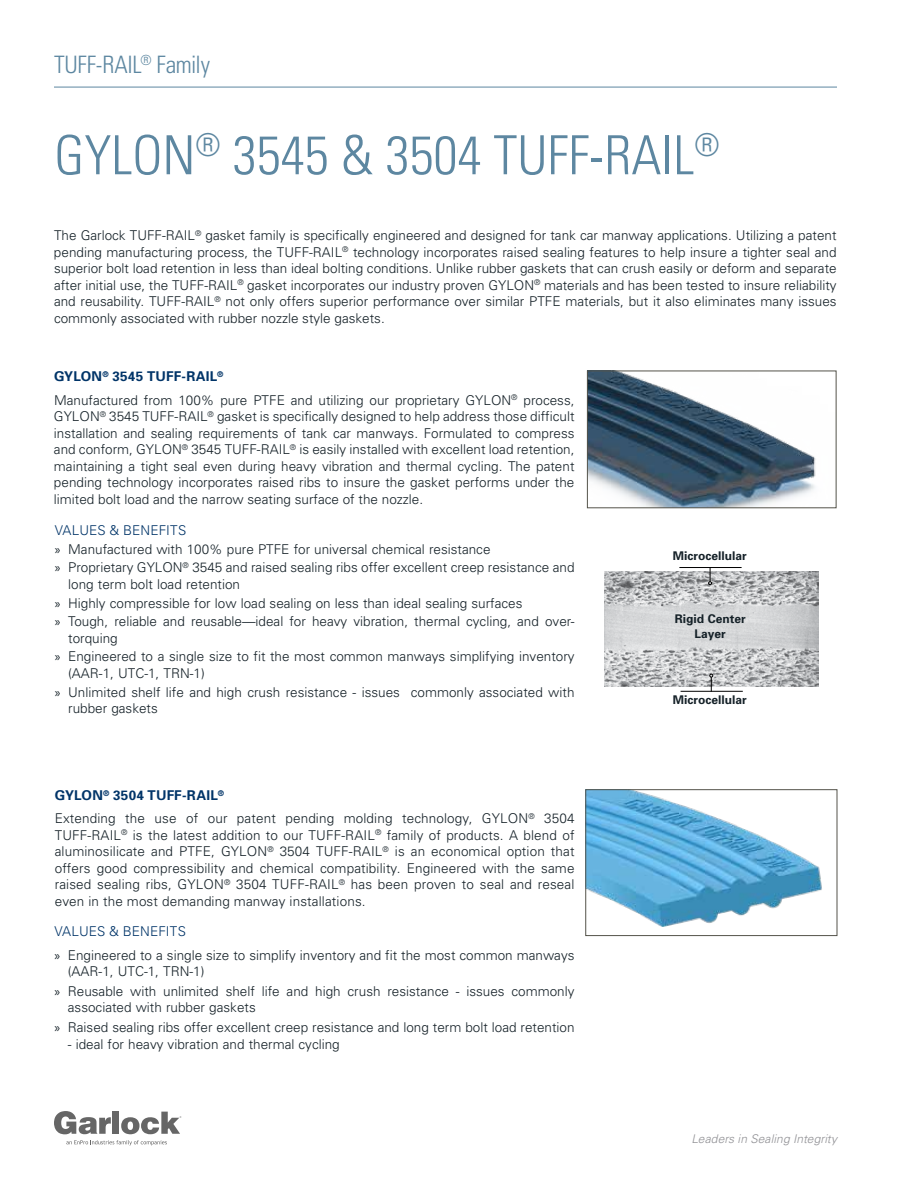
<style>
.page{position:relative;width:918px;height:1188px;background:#fff}
.page>*{position:absolute;margin:0;border:0;box-sizing:border-box;transform-origin:0 0}
.t1{font:300 condensed 54px "Univers";color:#5d87a1}
.t2{font:300 condensed 24px "Univers";letter-spacing:-.01em;color:#5d87a1}
.t3{font:300 13.5px/16.5px "Univers";color:#152128}
.t4{font:700 12px/15px "Univers";color:#152128;text-align:center}
.t5{font:italic 300 12px "Univers";letter-spacing:.01em;color:#919195}
.s1{font-weight:700;color:#003468}
.s2{color:#003468}
.s3{font-family:"Myriad Pro";font-weight:400}
</style>
<div class="page">
<hr style="left:54px;top:87px;width:783px;height:1px;background:#5d87a1">
<svg style="left:66px;top:1140px;width:101px;height:5px"></svg>
<svg style="left:54px;top:1111px;width:57px;height:23px"></svg>
<div style="left:113px;top:1112px;width:6px;height:22px;background:#666"></div>
<svg style="left:121px;top:1112px;width:60px;height:22px"></svg>
<img style="left:589px;top:373px;width:227px;height:133px">
<div style="left:587px;top:371px;width:249px;height:137px;border:1px solid #54534a"></div>
<img style="left:587px;top:791px;width:235px;height:136px">
<div style="left:585px;top:789px;width:252px;height:147px;border:1px solid #54534a"></div>
<img style="left:605px;top:572px;width:214px;height:114px">
<svg style="left:708px;top:568px;width:4px;height:17px"></svg>
<hr style="left:679px;top:567px;width:63px;height:1px;background:#000">
<svg style="left:709px;top:674px;width:4px;height:17px"></svg>
<hr style="left:681px;top:691px;width:62px;height:1px;background:#000">
<h2 class="t2" style="left:54px;top:50px;width:158px">TUFF-RAIL<sup>®</sup> Family</h2>
<h1 class="t1" style="left:54px;top:123px;width:667px">GYLON<sup>®</sup> 3545 &amp; 3504 TUFF-RAIL<sup>®</sup></h1>
<p class="t3" style="left:54px;top:227px;width:784px;text-align:justify">The Garlock TUFF-RAIL<sup>®</sup> gasket family is specifically engineered and designed for tank car manway applications. Utilizing a patent pending manufacturing process, the TUFF-RAIL<sup>®</sup> technology incorporates raised sealing features to help insure a tighter seal and superior bolt load retention in less than ideal bolting conditions. Unlike rubber gaskets that can crush easily or deform and separate after initial use, the TUFF-RAIL<sup>®</sup> gasket incorporates our industry proven GYLON<sup>®</sup> materials and has been tested to insure reliability and reusability. TUFF-RAIL<sup>®</sup> not only offers superior performance over similar PTFE materials, but it also eliminates many issues commonly associated with rubber nozzle style gaskets.</p>
<p class="t3" style="left:54px;top:365px;width:522px;line-height:23.2px"><span class="s1">GYLON</span><sup>®</sup> <span class="s1">3545 TUFF-RAIL</span><sup>®<br></sup>Manufactured from 100% pure PTFE and utilizing our proprietary GYLON<sup>®</sup> process,</p>
<p class="t3" style="left:54px;top:408px;width:522px;text-align:justify">GYLON<sup>®</sup> 3545 TUFF-RAIL<sup>®</sup> gasket is specifically designed to help address those difficult installation and sealing requirements of tank car manways. Formulated to compress and conform, GYLON<sup>®</sup> 3545 TUFF-RAIL<sup>®</sup> is easily installed with excellent load retention, maintaining a tight seal even during heavy vibration and thermal cycling. The patent pending technology incorporates raised ribs to insure the gasket performs under the limited bolt load and the narrow seating surface of the nozzle.</p>
<p class="t3" style="left:55px;top:521px;width:521px;line-height:18.6px"><span class="s2">VALUES &amp; BENEFITS<br></span><span class="s3">»</span> Manufactured with 100% pure PTFE for universal chemical resistance<br><span class="s3">»</span> Proprietary GYLON<sup>®</sup> 3545 and raised sealing ribs offer excellent creep resistance and</p>
<p class="t3" style="left:55px;top:574px;width:521px;line-height:18.6px;text-indent:14px">long term bolt load retention<br><span class="s3">»</span> Highly compressible for low load sealing on less than ideal sealing surfaces<br><span class="s3">»</span> Tough, reliable and reusable—ideal for heavy vibration, thermal cycling, and over-</p>
<p class="t3" style="left:55px;top:628px;width:521px;line-height:18.6px;text-indent:14px">torquing<br><span class="s3">»</span> Engineered to a single size to fit the most common manways simplifying inventory</p>
<p class="t3" style="left:55px;top:663px;width:521px;line-height:18.6px;text-indent:14px">(AAR-1, UTC-1, TRN-1)<br><span class="s3">»</span> Unlimited shelf life and high crush resistance - issues commonly associated with</p>
<p class="t3" style="left:68px;top:700px;width:91px">rubber gaskets</p>
<p class="t3" style="left:55px;top:783px;width:521px;line-height:23.2px"><span class="s1">GYLON</span><sup>®</sup> <span class="s1">3504 TUFF-RAIL</span><sup>®<br></sup>Extending the use of our patent pending molding technology, GYLON<sup>®</sup> 3504</p>
<p class="t3" style="left:55px;top:826px;width:521px;text-align:justify">TUFF-RAIL<sup>®</sup> is the latest addition to our TUFF-RAIL<sup>®</sup> family of products. A blend of aluminosilicate and PTFE, GYLON<sup>®</sup> 3504 TUFF-RAIL<sup>®</sup> is an economical option that offers good compressibility and chemical compatibility. Engineered with the same raised sealing ribs, GYLON<sup>®</sup> 3504 TUFF-RAIL<sup>®</sup> has been proven to seal and reseal even in the most demanding manway installations.</p>
<p class="t3" style="left:54px;top:920px;width:522px;line-height:23.2px"><span class="s2">VALUES &amp; BENEFITS<br></span><span class="s3">»</span> Engineered to a single size to simplify inventory and fit the most common manways</p>
<p class="t3" style="left:54px;top:961px;width:522px;line-height:19.8px;text-indent:14px">(AAR-1, UTC-1, TRN-1)<br><span class="s3">»</span> Reusable with unlimited shelf life and high crush resistance - issues commonly</p>
<p class="t3" style="left:54px;top:997px;width:522px;line-height:19.8px;text-indent:14px">associated with rubber gaskets<br><span class="s3">»</span> Raised sealing ribs offer excellent creep resistance and long term bolt load retention</p>
<p class="t3" style="left:68px;top:1035px;width:273px">- ideal for heavy vibration and thermal cycling</p>
<p class="t4" style="left:673px;top:548px;width:76px">Microcellular</p>
<p class="t4" style="left:675px;top:611px;width:73px">Rigid Center<br>Layer</p>
<p class="t4" style="left:673px;top:691px;width:76px">Microcellular</p>
<p class="t5" style="left:692px;top:1131px;width:147px">Leaders in Sealing Integrity</p>
</div>
